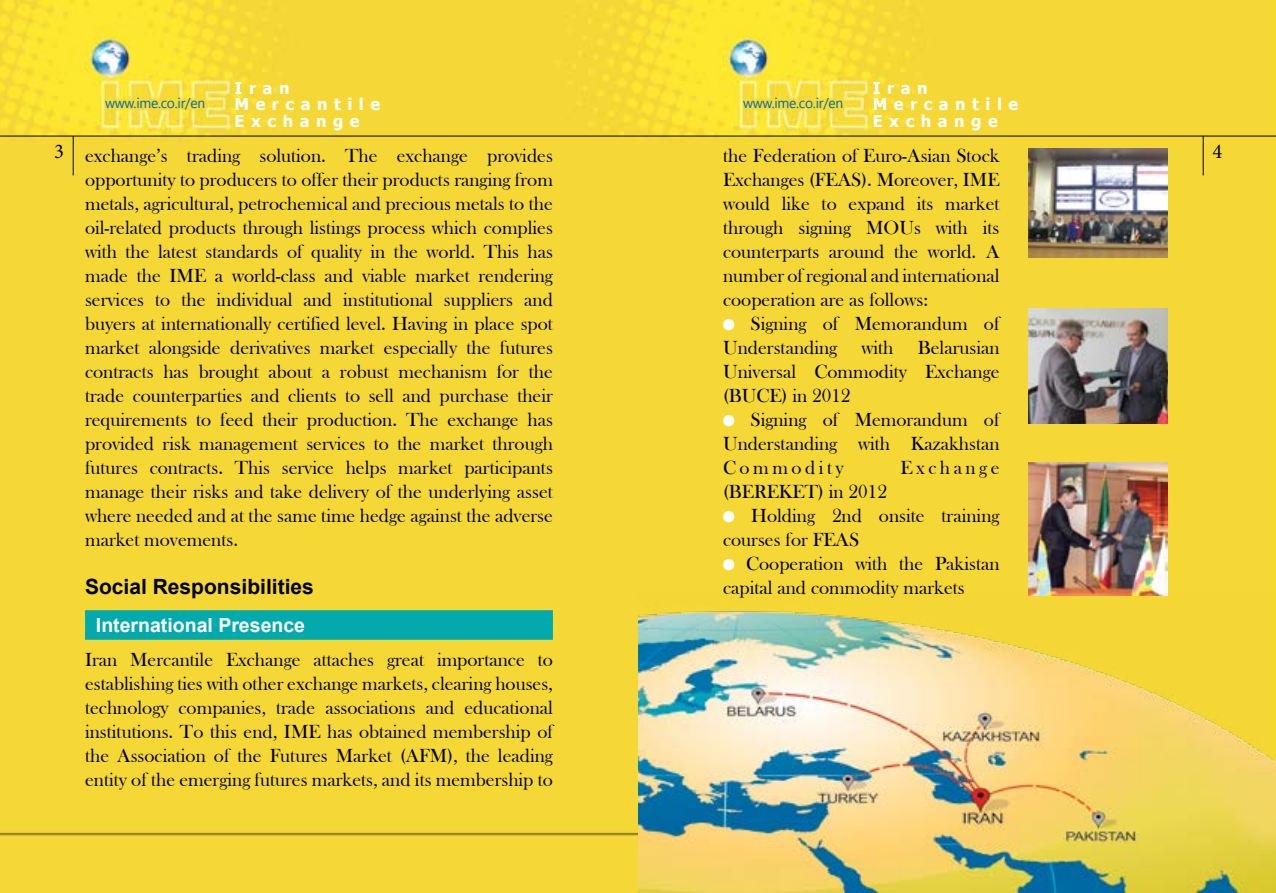
<style>
.page{position:relative;width:1276px;height:893px;background:#fff}
.page>*{position:absolute;margin:0;border:0;box-sizing:border-box;transform-origin:0 0}
.t1{font:700 21px "Arial";color:#000}
.t2{font:21px "Minion Pro";color:#000}
.t3{font:19.5px/24px "Bask Old Face";color:#000;text-align:justify}
.t4{font:700 19.5px "Arial";color:#fff}
.t5{font:19.5px "Bask Old Face";letter-spacing:.18em;color:#000}
.t6{font:700 16.35px/16.6px "B Tahoma";letter-spacing:.4em;color:#fff}
</style>
<div class="page">
<div style="left:0;top:0;width:530px;height:893px;background:#f5d836"></div>
<div style="left:530px;top:0;width:746px;height:893px;background:#f5d836"></div>
<hr style="left:0;top:136px;width:1276px;height:1px;background:#000">
<div style="left:85px;top:610px;width:468px;height:30px;background:#00aaad;border:2px solid #00aaad"></div>
<img style="left:1028px;top:309px;width:140px;height:115px">
<img style="left:1028px;top:149px;width:140px;height:109px">
<hr style="left:1203px;top:136px;width:1px;height:39px;background:#000">
<hr style="left:73px;top:136px;width:1px;height:39px;background:#000">
<img style="left:1028px;top:463px;width:140px;height:130px">
<img style="left:638px;top:593px;width:638px;height:300px">
<div style="left:723px;top:319px;width:11px;height:11px;background:#fff;border-radius:50%"></div>
<div style="left:723px;top:415px;width:11px;height:11px;background:#fff;border-radius:50%"></div>
<div style="left:723px;top:511px;width:11px;height:11px;background:#fff;border-radius:50%"></div>
<div style="left:723px;top:559px;width:11px;height:11px;background:#fff;border-radius:50%"></div>
<svg style="left:105px;top:97px;width:99px;height:12px"></svg>
<svg style="left:743px;top:97px;width:99px;height:12px"></svg>
<p class="t6" style="left:234px;top:80px;width:147px">Iran<br>Mercantile<br>Exchange</p>
<p class="t6" style="left:872px;top:80px;width:147px">Iran<br>Mercantile<br>Exchange</p>
<p class="t3" style="left:85px;top:144px;width:469px">exchange’s trading solution. The exchange provides opportunity to producers to offer their products ranging from metals, agricultural, petrochemical and precious metals to the oil-related products through listings process which complies with the latest standards of quality in the world. This has made the IME a world-class and viable market rendering services to the individual and institutional suppliers and buyers at internationally certified level. Having in place spot market alongside derivatives market especially the futures contracts has brought about a robust mechanism for the trade counterparties and clients to sell and purchase their requirements to feed their production. The exchange has provided risk management services to the market through futures contracts. This service helps market participants manage their risks and take delivery of the underlying asset where needed and at the same time hedge against the adverse market movements.</p>
<p class="t1" style="left:85px;top:573px;width:230px">Social Responsibilities</p>
<p class="t4" style="left:96px;top:612px;width:211px">International Presence</p>
<p class="t3" style="left:85px;top:648px;width:469px">Iran Mercantile Exchange attaches great importance to establishing ties with other exchange markets, clearing houses, technology companies, trade associations and educational institutions. To this end, IME has obtained membership of the Association of the Futures Market (AFM), the leading entity of the emerging futures markets, and its membership to</p>
<p class="t2" style="left:54px;top:137px;width:11px">3</p>
<p class="t3" style="left:723px;top:144px;width:278px">the Federation of Euro-Asian Stock</p>
<p class="t2" style="left:1212px;top:137px;width:11px">4</p>
<p class="t3" style="left:723px;top:168px;width:278px">Exchanges (FEAS). Moreover, IME would like to expand its market through signing MOUs with its counterparts around the world. A number of regional and international cooperation are as follows:</p>
<p class="t3" style="left:723px;top:312px;width:278px;text-indent:28px">Signing of Memorandum of Understanding with Belarusian Universal Commodity Exchange (BUCE) in 2012</p>
<p class="t3" style="left:723px;top:408px;width:278px;text-indent:28px">Signing of Memorandum of Understanding with Kazakhstan Commodity</p>
<p class="t5" style="left:900px;top:457px;width:101px">Exchange</p>
<p class="t3" style="left:723px;top:480px;width:165px">(BEREKET) in 2012</p>
<p class="t3" style="left:751px;top:504px;width:250px">Holding 2nd onsite training</p>
<p class="t3" style="left:723px;top:528px;width:138px">courses for FEAS</p>
<p class="t3" style="left:746px;top:552px;width:255px">Cooperation with the Pakistan</p>
<p class="t3" style="left:723px;top:576px;width:243px">capital and commodity markets</p>
</div>
